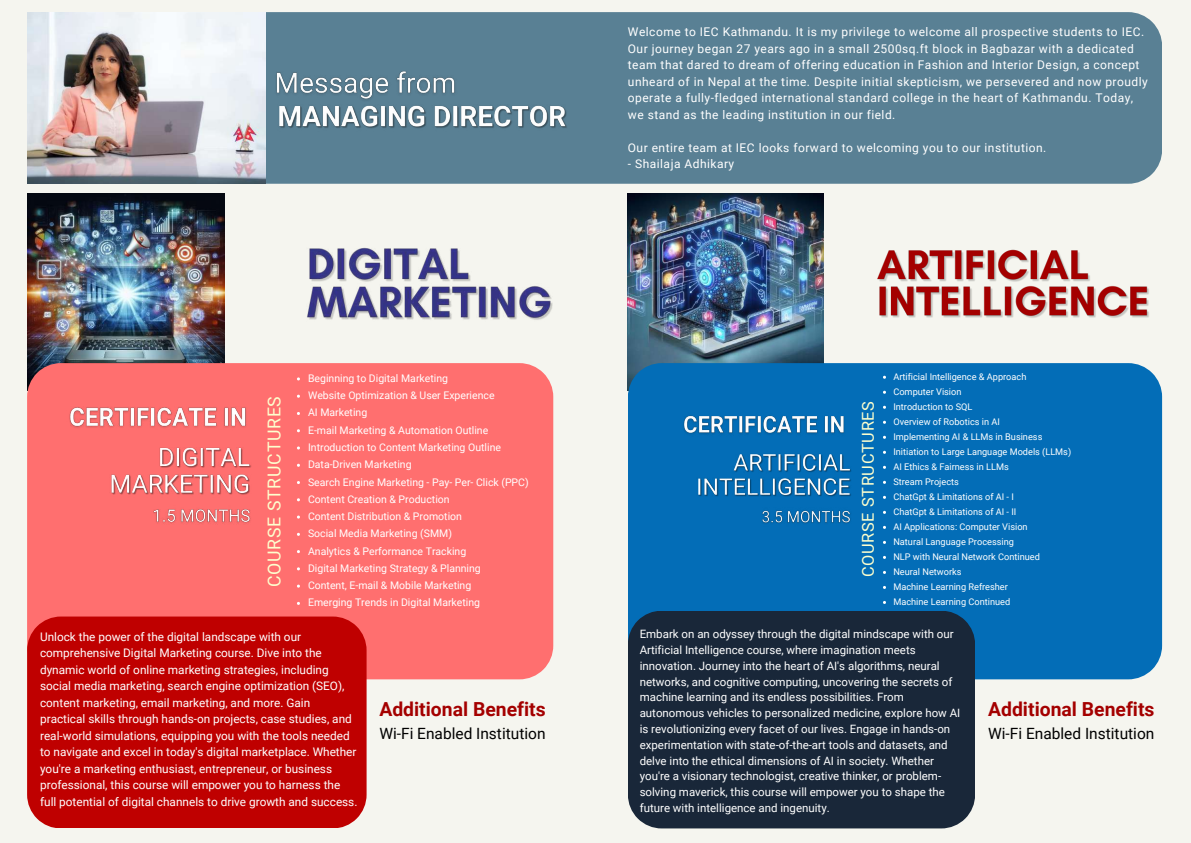
<style>
.page{position:relative;width:1191px;height:843px;background:#fff}
.page>*{position:absolute;margin:0;border:0;box-sizing:border-box;transform-origin:0 0}
.t1{font:700 19.3px "Roboto";color:#a40000}
.t2{font:17.7px "Roboto";letter-spacing:.04em;color:#fdffce}
.t3{font:16.4px "Roboto";letter-spacing:.04em;color:#fdffce}
.t4{font:15.5px "Roboto";color:#000}
.t5{font:12px/16.5px "Roboto";letter-spacing:.04em;color:#fff}
.t6{font:11.8px/16.5px "Roboto";color:#fff}
.t7{font:11.5px/15.8px "Roboto";color:#fff}
.t8{font:10.5px/17.2px "Roboto";color:#fff}
.t9{font:9.2px/15px "Roboto";color:#fff}
</style>
<div class="page">
<div style="left:0;top:0;width:1190px;height:842px;background:#f5f5ef"></div>
<div style="left:27px;top:12px;width:1134px;height:172px;background:#598094"></div>
<img style="left:628px;top:193px;width:195px;height:170px">
<img style="left:27px;top:193px;width:197px;height:170px">
<div style="left:27px;top:363px;width:526px;height:316px;background:#ff6f6f"></div>
<div style="left:628px;top:363px;width:533px;height:316px;background:#036db7"></div>
<div style="left:27px;top:616px;width:339px;height:212px;background:#bf0000"></div>
<div style="left:628px;top:610px;width:346px;height:218px;background:#192739"></div>
<img style="left:27px;top:12px;width:238px;height:171px">
<img style="left:307px;top:247px;width:246px;height:73px">
<img style="left:877px;top:249px;width:272px;height:69px">
<img style="left:66px;top:402px;width:184px;height:29px">
<img style="left:109px;top:444px;width:143px;height:55px">
<img style="left:150px;top:505px;width:104px;height:21px">
<img style="left:696px;top:450px;width:156px;height:50px">
<img style="left:758px;top:507px;width:94px;height:19px">
<img style="left:680px;top:412px;width:167px;height:26px">
<img style="left:277px;top:101px;width:293px;height:33px">
<img style="left:273px;top:67px;width:187px;height:38px">
<h2 class="t2" style="left:264px;top:587px;width:192px;rotate:-90deg">COURSE STRUCTURES</h2>
<p class="t8" style="left:308px;top:369px;width:222px">Beginning to Digital Marketing<br>Website Optimization &amp; User Experience<br>AI Marketing<br>E-mail Marketing &amp; Automation Outline Introduction to Content Marketing Outline Data-Driven Marketing<br>Search Engine Marketing - Pay- Per- Click (PPC)<br>Content Creation &amp; Production<br>Content Distribution &amp; Promotion<br>Social Media Marketing (SMM)<br>Analytics &amp; Performance Tracking<br>Digital Marketing Strategy &amp; Planning<br>Content, E-mail &amp; Mobile Marketing<br>Emerging Trends in Digital Marketing</p>
<p class="t5" style="left:628px;top:24px;width:521px">Welcome to IEC Kathmandu. It is my privilege to welcome all prospective students to IEC.<br>Our journey began 27 years ago in a small 2500sq.ft block in Bagbazar with a dedicated team that dared to dream of offering education in Fashion and Interior Design, a concept unheard of in Nepal at the time. Despite initial skepticism, we persevered and now proudly operate a fully-fledged international standard college in the heart of Kathmandu. Today, we stand as the leading institution in our field.</p>
<p class="t5" style="left:628px;top:139px;width:420px">Our entire team at IEC looks forward to welcoming you to our institution.</p>
<p class="t5" style="left:628px;top:156px;width:108px">- Shailaja Adhikary</p>
<h3 class="t3" style="left:858px;top:577px;width:178px;rotate:-90deg">COURSE STRUCTURES</h3>
<p class="t9" style="left:893px;top:369px;width:179px">Artificial Intelligence &amp; Approach<br>Computer Vision<br>Introduction to SQL<br>Overview of Robotics in AI<br>Implementing AI &amp; LLMs in Business<br>Initiation to Large Language Models (LLMs)<br>AI Ethics &amp; Fairness in LLMs<br>Stream Projects<br>ChatGpt &amp; Limitations of AI - I<br>ChatGpt &amp; Limitations of AI - II<br>AI Applications: Computer Vision<br>Natural Language Processing<br>NLP with Neural Network Continued<br>Neural Networks<br>Machine Learning Refresher<br>Machine Learning Continued</p>
<p class="t6" style="left:40px;top:628px;width:319px">Unlock the power of the digital landscape with our comprehensive Digital Marketing course. Dive into the dynamic world of online marketing strategies, including social media marketing, search engine optimization (SEO), content marketing, email marketing, and more. Gain practical skills through hands-on projects, case studies, and real-world simulations, equipping you with the tools needed to navigate and excel in today's digital marketplace. Whether you're a marketing enthusiast, entrepreneur, or business professional, this course will empower you to harness the full potential of digital channels to drive growth and success.</p>
<p class="t7" style="left:639px;top:626px;width:322px">Embark on an odyssey through the digital mindscape with our Artificial Intelligence course, where imagination meets innovation. Journey into the heart of AI's algorithms, neural networks, and cognitive computing, uncovering the secrets of machine learning and its endless possibilities. From autonomous vehicles to personalized medicine, explore how AI is revolutionizing every facet of our lives. Engage in hands-on experimentation with state-of-the-art tools and datasets, and delve into the ethical dimensions of AI in society. Whether you're a visionary technologist, creative thinker, or problem&shy;solving maverick, this course will empower you to shape the future with intelligence and ingenuity.</p>
<h1 class="t1" style="left:379px;top:698px;width:168px">Additional Benefits</h1>
<h3 class="t4" style="left:379px;top:724px;width:168px">Wi-Fi Enabled Institution</h3>
<h1 class="t1" style="left:988px;top:698px;width:168px">Additional Benefits</h1>
<h3 class="t4" style="left:988px;top:724px;width:168px">Wi-Fi Enabled Institution</h3>
</div>
